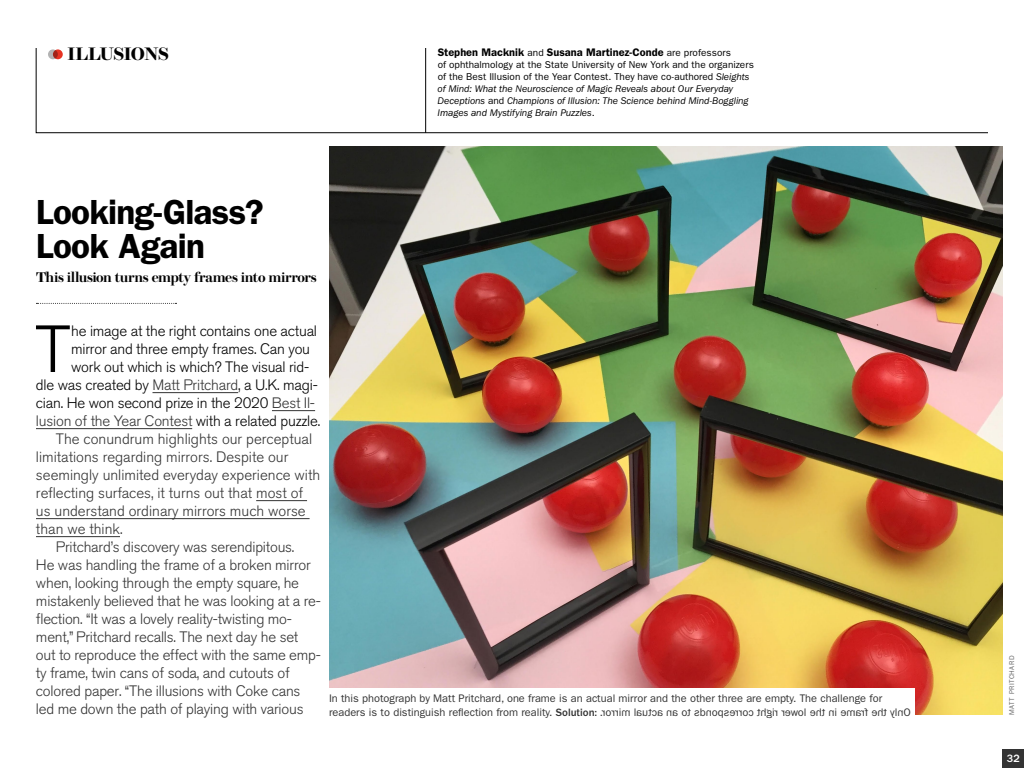
<style>
.page{position:relative;width:1024px;height:768px;background:#fff}
.page>*{position:absolute;margin:0;border:0;box-sizing:border-box;transform-origin:0 0}
.t1{font:300 66px "Akzidenz Grotesk BQ";color:#000}
.t2{font:600 35px/34px "ITC Franklin Gothic Std";letter-spacing:-.02em;color:#000}
.t3{font:600 18px "Brunel Deck";letter-spacing:-.03em;color:#000}
.t4{font:300 15px "Akzidenz Grotesk BQ";letter-spacing:-.015em;color:#333}
.t5{font:300 15px "Akzidenz Grotesk BQ";letter-spacing:-.015em;color:#000}
.t6{font:600 14px "Brunel Deck";letter-spacing:-.02em;color:#000}
.t7{font:11px/14px "ITC Franklin Gothic Std";color:#333}
.t8{font:600 11px "ITC Franklin Gothic Std";color:#000}
.t9{font:500 11px "ITC Franklin Gothic Std";color:#fff}
.t10{font:italic 10px/12px "ITC Franklin Gothic Std";letter-spacing:-.005em;color:#000}
.t11{font:7px "ITC Franklin Gothic Std";letter-spacing:.055em;color:#666}
.s1{font-weight:400;font-size:10px}
.s2{font-style:normal}
.s3{color:#333}
.s4{color:#000}
.s5{font-weight:500}
</style>
<div class="page">
<svg style="left:36px;top:303px;width:141px;height:1px"></svg>
<hr style="left:153px;top:392px;width:85px;height:1px;background:#333">
<hr style="left:272px;top:410px;width:43px;height:1px;background:#333">
<hr style="left:36px;top:428px;width:156px;height:1px;background:#333">
<hr style="left:256px;top:500px;width:51px;height:1px;background:#333">
<hr style="left:36px;top:518px;width:274px;height:1px;background:#333">
<hr style="left:36px;top:536px;width:84px;height:1px;background:#333">
<img style="left:329px;top:146px;width:674px;height:569px">
<div style="left:327px;top:688px;width:588px;height:45px;background:#fff"></div>
<div style="left:1003px;top:749px;width:21px;height:19px;background:#333"></div>
<svg style="left:36px;top:48px;width:952px;height:85px"></svg>
<hr style="left:425px;top:48px;width:1px;height:85px;background:#000">
<div style="left:48px;top:49px;width:10px;height:10px;background:#b3b3b3;border-radius:50%"></div>
<svg style="left:53px;top:49px;width:10px;height:10px"></svg>
<p class="t3" style="left:68px;top:44px;width:103px">ILLUSIONS</p>
<p class="t8" style="left:438px;top:45px;width:295px">Stephen Macknik <span class="s1">and</span> Susana Martinez-Conde <span class="s1">are professors</span></p>
<p class="t10" style="left:438px;top:58px;width:318px"><span class="s2">of ophthalmology at the State University of New York and the organizers of the Best Illusion of the Year Contest. They have co-authored</span> Sleights of Mind: What the Neuroscience of Magic Reveals about Our Everyday Deceptions <span class="s2">and</span> Champions of Illusion: The Science behind Mind-Boggling Images and Mystifying Brain Puzzles<span class="s2">.</span></p>
<h2 class="t2" style="left:36px;top:195px;width:229px">Looking-Glass?<br>Look Again</h2>
<p class="t6" style="left:36px;top:269px;width:282px">This illusion turns empty frames into mirrors</p>
<h1 class="t1" style="left:35px;top:312px;width:37px">T</h1>
<p class="t5" style="left:71px;top:322px;width:247px">he image at the right contains one actual</p>
<p class="t5" style="left:71px;top:340px;width:240px">mirror and three empty frames. Can you</p>
<p class="t5" style="left:71px;top:358px;width:240px">work out which is which? The visual rid-</p>
<p class="t5" style="left:36px;top:376px;width:283px">dle was created by <span class="s3">Matt Pritchard</span>, a U.K. magi-</p>
<p class="t5" style="left:36px;top:394px;width:281px">cian. He won second prize in the 2020 <span class="s3">Best Il-</span></p>
<p class="t4" style="left:36px;top:412px;width:286px">lusion of the Year Contest <span class="s4">with a related puzzle.</span></p>
<p class="t4" style="left:56px;top:430px;width:258px">The conundrum highlights our perceptual</p>
<p class="t4" style="left:36px;top:448px;width:254px">limitations regarding mirrors. Despite our</p>
<p class="t4" style="left:36px;top:466px;width:286px">seemingly unlimited everyday experience with</p>
<p class="t4" style="left:36px;top:484px;width:269px">reflecting surfaces, it turns out that most of</p>
<p class="t4" style="left:36px;top:502px;width:271px">us understand ordinary mirrors much worse</p>
<p class="t4" style="left:36px;top:520px;width:88px">than we think.</p>
<p class="t4" style="left:56px;top:538px;width:240px">Pritchard’s discovery was serendipitous.</p>
<p class="t4" style="left:36px;top:556px;width:276px">He was handling the frame of a broken mirror</p>
<p class="t4" style="left:36px;top:574px;width:265px">when, looking through the empty square, he</p>
<p class="t4" style="left:36px;top:592px;width:287px">mistakenly believed that he was looking at a re-</p>
<p class="t4" style="left:36px;top:610px;width:258px">flection. “It was a lovely reality-twisting mo-</p>
<p class="t4" style="left:36px;top:628px;width:264px">ment,” Pritchard recalls. The next day he set</p>
<p class="t4" style="left:36px;top:646px;width:287px">out to reproduce the effect with the same emp-</p>
<p class="t4" style="left:36px;top:664px;width:255px">ty frame, twin cans of soda, and cutouts of</p>
<p class="t4" style="left:36px;top:682px;width:266px">colored paper. “The illusions with Coke cans</p>
<p class="t4" style="left:36px;top:700px;width:269px">led me down the path of playing with various</p>
<p class="t7" style="left:329px;top:691px;width:555px">In this photograph by Matt Pritchard, one frame is an actual mirror and the other three are empty. The challenge for readers is to distinguish reflection from reality. <span class="s5">Solution:</span></p>
<p class="t11" style="left:1008px;top:715px;width:61px;rotate:-90deg">MATT PRITCHARD</p>
<p class="t9" style="left:1007px;top:752px;width:14px">32</p>
</div>
